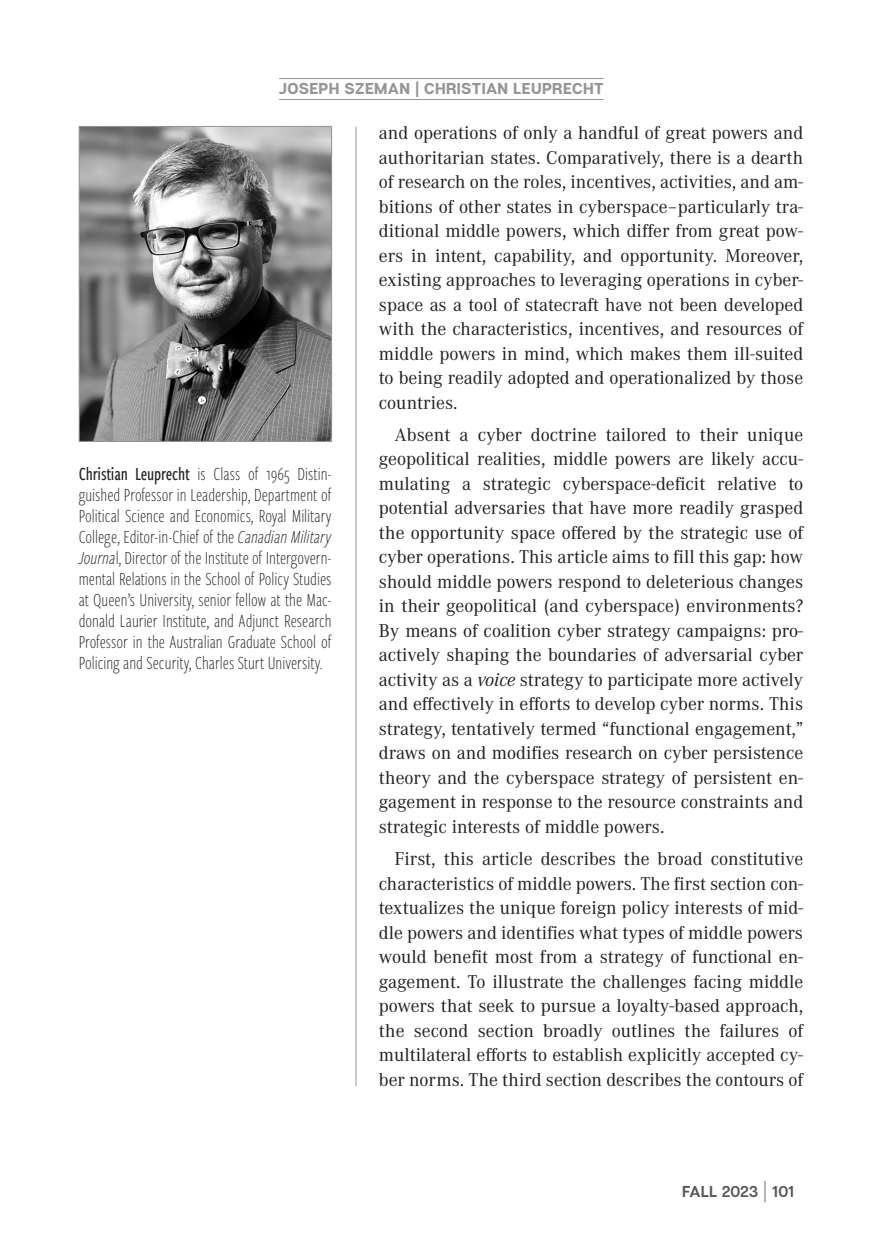
<style>
.page{position:relative;width:882px;height:1260px;background:#fff}
.page>*{position:absolute;margin:0;border:0;box-sizing:border-box;transform-origin:0 0}
.t1{font:19.25px/24.5px "Corporate A Pro";color:#231f20;text-align:justify}
.t2{font:300 19.25px/21px "Freight Sans Cmp Pro";color:#231f20;text-align:justify}
.t3{font:800 15.75px "Articulat CF";letter-spacing:.02em;color:#939598}
.t4{font:700 15.75px "Articulat CF";letter-spacing:-.01em;color:#57585a}
.s1{font-style:italic}
.s2{font-weight:500}
.s3{font-family:"Bebas Neue";font-weight:300;font-size:29.75px;color:#231f20}
</style>
<div class="page">
<hr style="left:279px;top:78px;width:325px;height:1px;background:#939598">
<hr style="left:279px;top:99px;width:325px;height:1px;background:#939598">
<img style="left:81px;top:128px;width:249px;height:312px">
<div style="left:79px;top:126px;width:253px;height:316px;border:1px solid #939598"></div>
<hr style="left:356px;top:127px;width:1px;height:959px;background:#939598">
<p class="t3" style="left:278px;top:79px;width:327px">JOSEPH SZEMAN | CHRISTIAN LEUPRECHT</p>
<p class="t1" style="left:379px;top:120px;width:426px">and operations of only a handful of great powers and authoritarian states. Comparatively, there is a dearth of research on the roles, incentives, activities, and am&shy;bitions of other states in cyberspace–particularly tra&shy;ditional middle powers, which differ from great pow&shy;ers in intent, capability, and opportunity. Moreover, existing approaches to leveraging operations in cyber&shy;space as a tool of statecraft have not been developed with the characteristics, incentives, and resources of middle powers in mind, which makes them ill-suited to being readily adopted and operationalized by those countries.</p>
<p class="t1" style="left:379px;top:422px;width:426px;text-indent:16px">Absent a cyber doctrine tailored to their unique geopolitical realities, middle powers are likely accu&shy;mulating a strategic cyberspace-deficit relative to potential adversaries that have more readily grasped the opportunity space offered by the strategic use of cyber operations. This article aims to fill this gap: how should middle powers respond to deleterious changes in their geopolitical (and cyberspace) environments?<br>By means of coalition cyber strategy campaigns: pro&shy;actively shaping the boundaries of adversarial cyber activity as a <span class="s1">voice</span> strategy to participate more actively and effectively in efforts to develop cyber norms. This strategy, tentatively termed “functional engagement,” draws on and modifies research on cyber persistence theory and the cyberspace strategy of persistent en&shy;gagement in response to the resource constraints and strategic interests of middle powers.</p>
<p class="t1" style="left:379px;top:846px;width:426px;text-indent:16px">First, this article describes the broad constitutive characteristics of middle powers. The first section con&shy;textualizes the unique foreign policy interests of mid&shy;dle powers and identifies what types of middle powers would benefit most from a strategy of functional en&shy;gagement. To illustrate the challenges facing middle powers that seek to pursue a loyalty-based approach, the second section broadly outlines the failures of multilateral efforts to establish explicitly accepted cy&shy;ber norms. The third section describes the contours of</p>
<p class="t2" style="left:79px;top:463px;width:254px"><span class="s2">Christian Leuprecht</span> is Class of 1965 Distin&shy;guished Professor in Leadership, Department of Political Science and Economics, Royal Military College, Editor-in-Chief of the <span class="s1">Canadian Military Journa</span>l, Director of the Institute of Intergovern&shy;mental Relations in the School of Policy Studies at Queen’s University, senior fellow at the Mac&shy;donald Laurier Institute, and Adjunct Research Professor in the Australian Graduate School of Policing and Security, Charles Sturt University.</p>
<p class="t4" style="left:682px;top:1182px;width:114px">FALL 2023 <span class="s3">|</span> 101</p>
</div>
